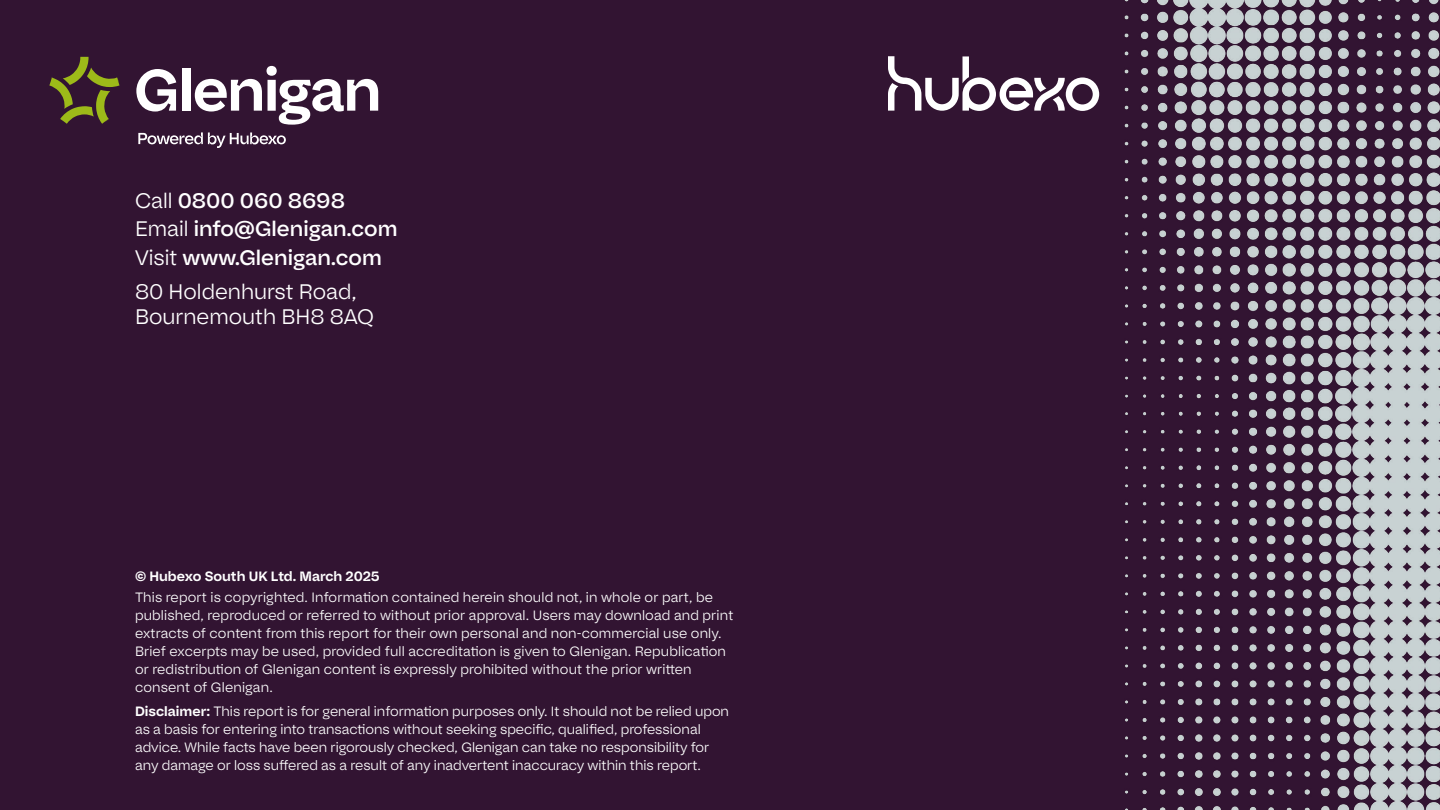
<style>
.page{position:relative;width:1440px;height:810px;background:#321432}
.page>*{position:absolute;margin:0;border:0;box-sizing:border-box;transform-origin:0 0}
.t1{font:600 21px/28.8px "Bauziet";color:#fff}
.t2{font:21px/25.5px "Bauziet";color:#fff}
.t3{font:13.5px/18px "Bauziet";color:#fff}
.t4{font:700 13.5px "Bauziet";color:#fff}
.s1{font-weight:400}
.s2{font-weight:700}
</style>
<div class="page">
<img style="left:1124px;top:0;width:316px;height:810px">
<svg style="left:49px;top:57px;width:71px;height:67px"></svg>
<svg style="left:138px;top:132px;width:148px;height:16px"></svg>
<svg style="left:136px;top:69px;width:40px;height:43px"></svg>
<div style="left:182px;top:68px;width:9px;height:43px;background:#fff"></div>
<svg style="left:195px;top:66px;width:183px;height:59px"></svg>
<svg style="left:888px;top:56px;width:211px;height:55px"></svg>
<h1 class="t1" style="left:135px;top:185px;width:264px"><span class="s1">Call</span> 0800 060 8698<br><span class="s1">Email</span> info@Glenigan.com<br><span class="s1">Visit</span> www.Glenigan.com</h1>
<h1 class="t2" style="left:135px;top:278px;width:240px">80 Holdenhurst Road,<br>Bournemouth BH8 8AQ</h1>
<p class="t4" style="left:135px;top:568px;width:246px">© Hubexo South UK Ltd. March 2025</p>
<p class="t3" style="left:135px;top:588px;width:600px">This report is copyrighted. Information contained herein should not, in whole or part, be published, reproduced or referred to without prior approval. Users may download and print extracts of content from this report for their own personal and non-commercial use only.<br>Brief excerpts may be used, provided full accreditation is given to Glenigan. Republication or redistribution of Glenigan content is expressly prohibited without the prior written consent of Glenigan.</p>
<p class="t3" style="left:135px;top:702px;width:596px"><span class="s2">Disclaimer:</span> This report is for general information purposes only. It should not be relied upon as a basis for entering into transactions without seeking specific, qualified, professional advice. While facts have been rigorously checked, Glenigan can take no responsibility for any damage or loss suffered as a result of any inadvertent inaccuracy within this report.</p>
</div>
